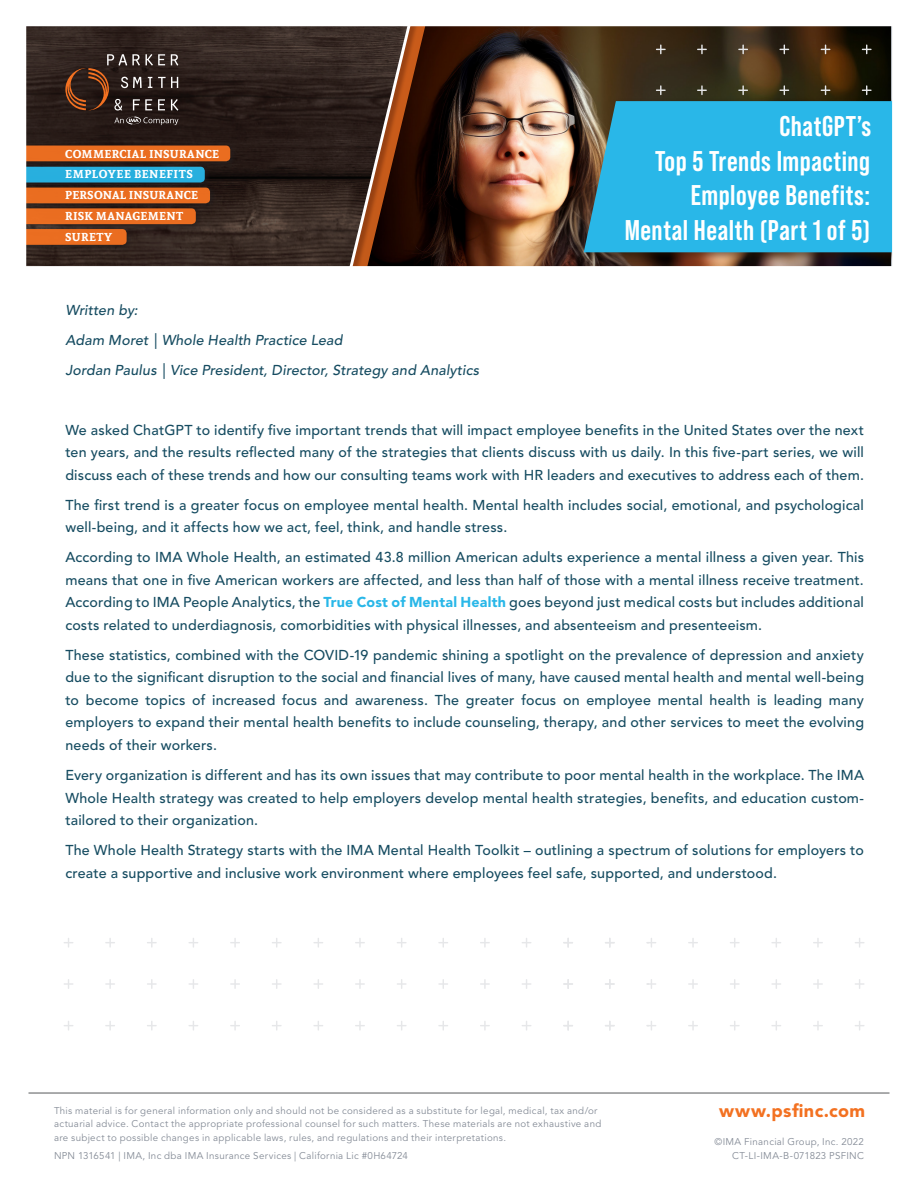
<style>
.page{position:relative;width:918px;height:1188px;background:#fff}
.page>*{position:absolute;margin:0;border:0;box-sizing:border-box;transform-origin:0 0}
.PS_F____EB_Article_T{font:700 28.5px/34.5px "Bebas Neue Pro";letter-spacing:.015em;color:#fff;text-align:right}
.t1{font:900 18px "Avenir LT Std";letter-spacing:.025em;color:#f37121}
.PS_F_Section_Header{font:500 14.25px/22.5px "Avenir LT Std";letter-spacing:.015em;color:#164c61;text-align:justify}
.PS_F_Section_Header-2{font:italic 500 14.25px "Avenir LT Std";letter-spacing:.01em;color:#164c61}
.t2{font:700 11.4px/20.9px "Andada";letter-spacing:.025em;color:#fff}
.PS_F_Footer{font:9.75px/13.5px "Avenir LT Std";letter-spacing:.03em;color:#848b96}
.s1{font-weight:900;color:#29b7e8}
</style>
<div class="page">
<svg style="left:64px;top:938px;width:9px;height:10px"></svg>
<svg style="left:105px;top:938px;width:10px;height:9px"></svg>
<svg style="left:147px;top:938px;width:10px;height:10px"></svg>
<svg style="left:188px;top:938px;width:10px;height:10px"></svg>
<svg style="left:230px;top:938px;width:10px;height:9px"></svg>
<svg style="left:272px;top:938px;width:10px;height:10px"></svg>
<svg style="left:313px;top:938px;width:10px;height:10px"></svg>
<svg style="left:355px;top:938px;width:10px;height:9px"></svg>
<svg style="left:397px;top:938px;width:10px;height:10px"></svg>
<svg style="left:438px;top:938px;width:10px;height:10px"></svg>
<svg style="left:480px;top:938px;width:10px;height:9px"></svg>
<svg style="left:522px;top:938px;width:9px;height:10px"></svg>
<svg style="left:64px;top:979px;width:9px;height:10px"></svg>
<svg style="left:105px;top:979px;width:10px;height:10px"></svg>
<svg style="left:147px;top:979px;width:10px;height:10px"></svg>
<svg style="left:189px;top:979px;width:9px;height:10px"></svg>
<svg style="left:230px;top:979px;width:10px;height:10px"></svg>
<svg style="left:272px;top:979px;width:9px;height:10px"></svg>
<svg style="left:314px;top:979px;width:9px;height:10px"></svg>
<svg style="left:355px;top:979px;width:10px;height:10px"></svg>
<svg style="left:397px;top:979px;width:9px;height:10px"></svg>
<svg style="left:439px;top:979px;width:9px;height:10px"></svg>
<svg style="left:480px;top:979px;width:10px;height:10px"></svg>
<svg style="left:522px;top:979px;width:9px;height:10px"></svg>
<svg style="left:64px;top:1021px;width:9px;height:10px"></svg>
<svg style="left:105px;top:1021px;width:10px;height:9px"></svg>
<svg style="left:147px;top:1021px;width:10px;height:10px"></svg>
<svg style="left:188px;top:1021px;width:10px;height:10px"></svg>
<svg style="left:230px;top:1021px;width:10px;height:9px"></svg>
<svg style="left:272px;top:1021px;width:10px;height:10px"></svg>
<svg style="left:313px;top:1021px;width:10px;height:10px"></svg>
<svg style="left:355px;top:1021px;width:10px;height:9px"></svg>
<svg style="left:397px;top:1021px;width:10px;height:10px"></svg>
<svg style="left:438px;top:1021px;width:10px;height:10px"></svg>
<svg style="left:480px;top:1021px;width:10px;height:9px"></svg>
<svg style="left:522px;top:1021px;width:9px;height:10px"></svg>
<svg style="left:563px;top:938px;width:10px;height:10px"></svg>
<svg style="left:605px;top:938px;width:10px;height:10px"></svg>
<svg style="left:646px;top:938px;width:10px;height:10px"></svg>
<svg style="left:688px;top:938px;width:10px;height:9px"></svg>
<svg style="left:730px;top:938px;width:10px;height:10px"></svg>
<svg style="left:771px;top:938px;width:10px;height:10px"></svg>
<svg style="left:813px;top:938px;width:10px;height:9px"></svg>
<svg style="left:855px;top:938px;width:10px;height:10px"></svg>
<svg style="left:563px;top:979px;width:10px;height:10px"></svg>
<svg style="left:605px;top:979px;width:10px;height:10px"></svg>
<svg style="left:646px;top:979px;width:10px;height:10px"></svg>
<svg style="left:688px;top:979px;width:10px;height:10px"></svg>
<svg style="left:730px;top:979px;width:9px;height:10px"></svg>
<svg style="left:772px;top:979px;width:9px;height:10px"></svg>
<svg style="left:813px;top:979px;width:10px;height:10px"></svg>
<svg style="left:855px;top:979px;width:9px;height:10px"></svg>
<svg style="left:563px;top:1021px;width:10px;height:10px"></svg>
<svg style="left:605px;top:1021px;width:10px;height:10px"></svg>
<svg style="left:646px;top:1021px;width:10px;height:10px"></svg>
<svg style="left:688px;top:1021px;width:10px;height:9px"></svg>
<svg style="left:730px;top:1021px;width:10px;height:10px"></svg>
<svg style="left:771px;top:1021px;width:10px;height:10px"></svg>
<svg style="left:813px;top:1021px;width:10px;height:9px"></svg>
<svg style="left:855px;top:1021px;width:10px;height:10px"></svg>
<hr style="left:28px;top:1093px;width:862px;height:1px;background:#57585a">
<img style="left:26px;top:26px;width:867px;height:241px">
<p class="t2" style="left:65px;top:143px;width:155px">COMMERCIAL INSURANCE<br>EMPLOYEE BENEFITS<br>PERSONAL INSURANCE<br>RISK MANAGEMENT<br>SURETY</p>
<p class="PS_F_Section_Header-2" style="left:65px;top:301px;width:74px">Written by:</p>
<p class="PS_F_Section_Header-2" style="left:65px;top:331px;width:279px">Adam Moret | Whole Health Practice Lead</p>
<p class="PS_F_Section_Header-2" style="left:65px;top:361px;width:415px">Jordan Paulus | Vice President, Director, Strategy and Analytics</p>
<p class="PS_F____EB_Article_T" style="left:625px;top:109px;width:248px">ChatGPT’s<br>Top 5 Trends Impacting<br>Employee Benefits:<br>Mental Health (Part 1 of 5)</p>
<p class="PS_F_Section_Header" style="left:65px;top:419px;width:800px">We asked ChatGPT to identify five important trends that will impact employee benefits in the United States over the next ten years, and the results reflected many of the strategies that clients discuss with us daily. In this five-part series, we will discuss each of these trends and how our consulting teams work with HR leaders and executives to address each of them.</p>
<p class="PS_F_Section_Header" style="left:65px;top:494px;width:800px">The first trend is a greater focus on employee mental health. Mental health includes social, emotional, and psychological well-being, and it affects how we act, feel, think, and handle stress.</p>
<p class="PS_F_Section_Header" style="left:65px;top:547px;width:800px">According to IMA Whole Health, an estimated 43.8 million American adults experience a mental illness a given year. This means that one in five American workers are affected, and less than half of those with a mental illness receive treatment.<br>According to IMA People Analytics, the <span class="s1">True Cost of Mental Health</span> goes beyond just medical costs but includes additional costs related to underdiagnosis, comorbidities with physical illnesses, and absenteeism and presenteeism.</p>
<p class="PS_F_Section_Header" style="left:65px;top:644px;width:800px">These statistics, combined with the COVID-19 pandemic shining a spotlight on the prevalence of depression and anxiety due to the significant disruption to the social and financial lives of many, have caused mental health and mental well-being to become topics of increased focus and awareness. The greater focus on employee mental health is leading many employers to expand their mental health benefits to include counseling, therapy, and other services to meet the evolving needs of their workers.</p>
<p class="PS_F_Section_Header" style="left:65px;top:764px;width:800px">Every organization is different and has its own issues that may contribute to poor mental health in the workplace. The IMA Whole Health strategy was created to help employers develop mental health strategies, benefits, and education custom&shy;tailored to their organization.</p>
<p class="PS_F_Section_Header" style="left:65px;top:839px;width:800px">The Whole Health Strategy starts with the IMA Mental Health Toolkit – outlining a spectrum of solutions for employers to create a supportive and inclusive work environment where employees feel safe, supported, and understood.</p>
<p class="PS_F_Footer" style="left:54px;top:1104px;width:545px">This material is for general information only and should not be considered as a substitute for legal, medical, tax and/or</p>
<p class="t1" style="left:719px;top:1100px;width:148px">www.psfinc.com</p>
<p class="PS_F_Footer" style="left:54px;top:1118px;width:549px">actuarial advice. Contact the appropriate professional counsel for such matters. These materials are not exhaustive and are subject to possible changes in applicable laws, rules, and regulations and their interpretations.</p>
<p class="PS_F_Footer" style="left:54px;top:1149px;width:355px">NPN 1316541 | IMA, Inc dba IMA Insurance Services | California Lic #0H64724</p>
<p class="PS_F_Footer" style="left:715px;top:1135px;width:151px;text-align:right">©IMA Financial Group, Inc. 2022<br>CT-LI-IMA-B-071823 PSFINC</p>
</div>
